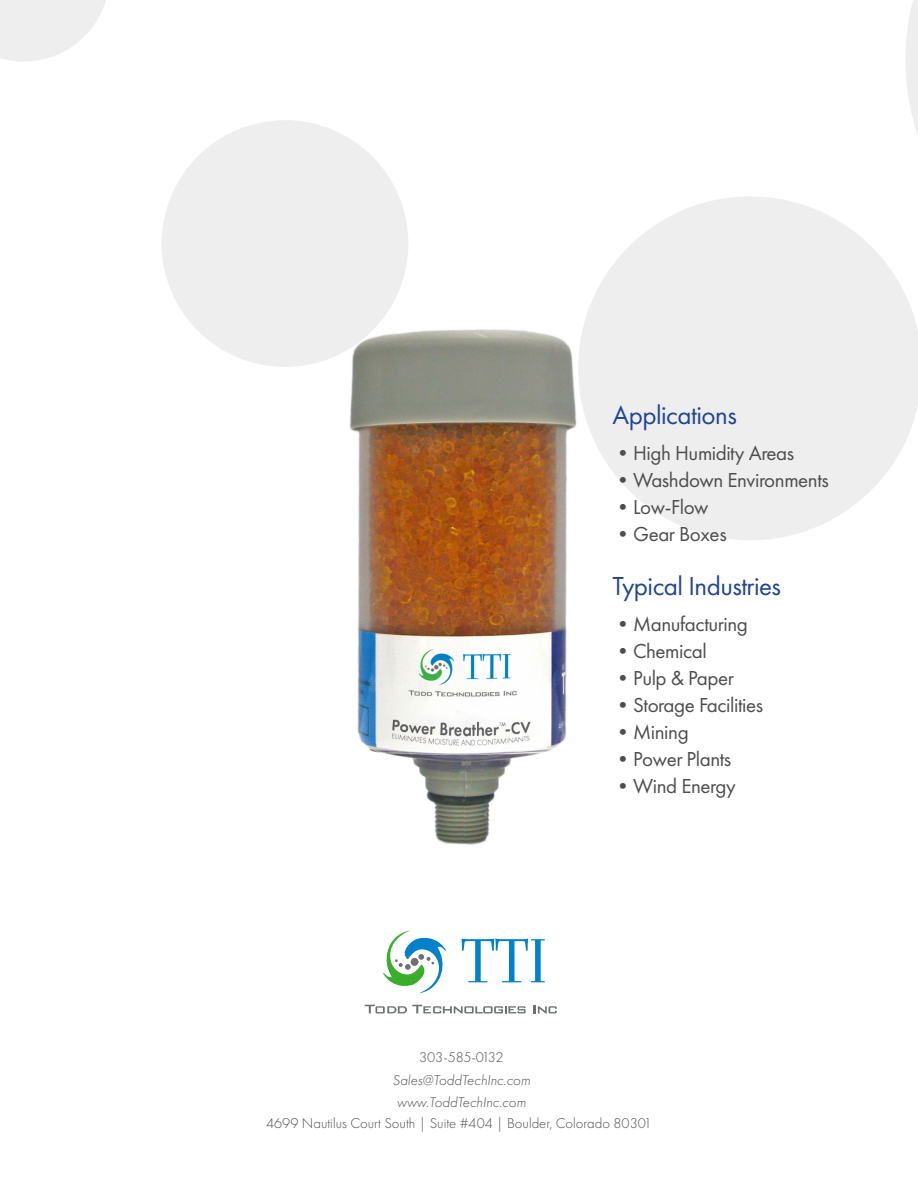
<style>
.page{position:relative;width:918px;height:1188px;background:#fff}
.page>*{position:absolute;margin:0;border:0;box-sizing:border-box;transform-origin:0 0}
.t1{font:27px "Futura PT";letter-spacing:-.02em;color:#204593}
.t2{font:21px "Futura PT";letter-spacing:-.02em;color:#4d4d4f}
.t3{font:300 14.7px "Futura PT";color:#4d4d4f}
.t4{font:italic 300 14.7px/22px "Futura PT";color:#4d4d4f}
.t5{font:300 14.7px "Futura PT";letter-spacing:-.025em;color:#4d4d4f}
</style>
<div class="page">
<svg style="left:906px;top:0;width:12px;height:134px"></svg>
<svg style="left:0;top:0;width:106px;height:62px"></svg>
<svg style="left:383px;top:930px;width:64px;height:63px"></svg>
<svg style="left:461px;top:939px;width:84px;height:43px"></svg>
<svg style="left:365px;top:1005px;width:161px;height:8px"></svg>
<svg style="left:533px;top:1005px;width:24px;height:8px"></svg>
<img style="left:350px;top:307px;width:227px;height:538px">
<div style="left:162px;top:120px;width:246px;height:247px;background:#eeeeef;border-radius:50%"></div>
<svg style="left:578px;top:197px;width:340px;height:343px;fill:#eeeeef"></svg>
<p class="t1" style="left:613px;top:399px;width:126px">Applications</p>
<p class="t2" style="left:613px;top:441px;width:183px">•High Humidity Areas</p>
<p class="t2" style="left:613px;top:468px;width:218px">•Washdown Environments</p>
<p class="t2" style="left:613px;top:495px;width:98px">•Low-Flow</p>
<p class="t2" style="left:613px;top:522px;width:116px">•Gear Boxes</p>
<p class="t1" style="left:613px;top:570px;width:170px">Typical Industries</p>
<p class="t2" style="left:613px;top:612px;width:137px">•Manufacturing</p>
<p class="t2" style="left:613px;top:639px;width:96px">•Chemical</p>
<p class="t2" style="left:613px;top:666px;width:123px">•Pulp &amp; Paper</p>
<p class="t2" style="left:613px;top:693px;width:152px">•Storage Facilities</p>
<p class="t2" style="left:613px;top:720px;width:78px">•Mining</p>
<p class="t2" style="left:613px;top:747px;width:120px">•Power Plants</p>
<p class="t2" style="left:613px;top:774px;width:125px">•Wind Energy</p>
<p class="t5" style="left:419px;top:1049px;width:86px">303-585-0132</p>
<p class="t4" style="left:392px;top:1069px;width:139px">Sales@ToddTechInc.com www.ToddTechInc.com</p>
<p class="t3" style="left:266px;top:1115px;width:387px">4699 Nautilus Court South | Suite #404 | Boulder, Colorado 80301</p>
</div>
